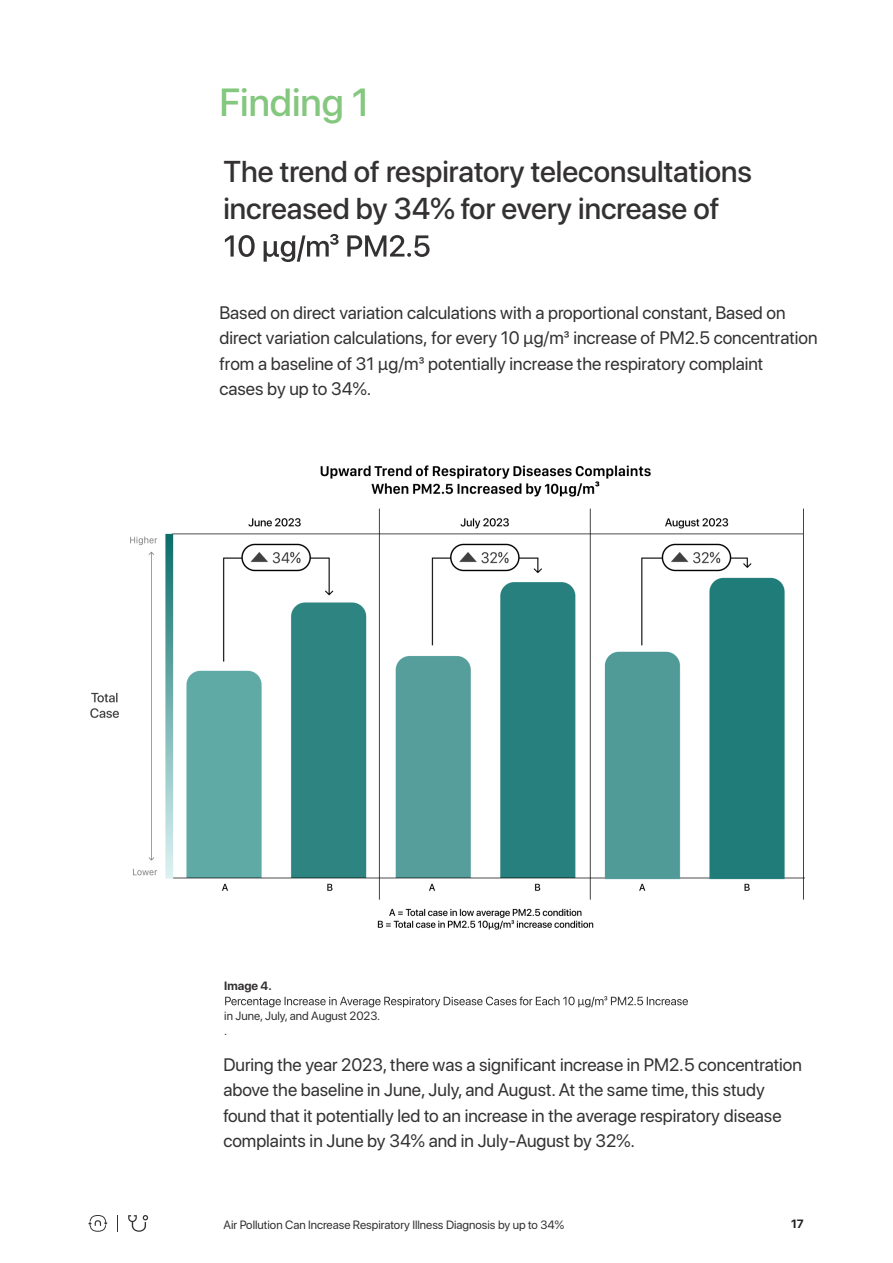
<style>
.page{position:relative;width:893px;height:1263px;background:#fff}
.page>*{position:absolute;margin:0;border:0;box-sizing:border-box;transform-origin:0 0}
.t1{font:500 39px "SF Pro Display";color:#84c77f}
.t2{font:500 30px/37.5px "SF Pro Display";color:#333132}
.t3{font:18px/25.5px "SF Pro Display";color:#333132}
.t4{font:12px/15px "SF Pro Display";color:#333132}
.t5{font:700 12px "SF Pro Display";color:#333132}
.t6{font:700 12px "SF Pro Display";color:#231f20}
</style>
<div class="page">
<svg style="left:225px;top:234px;width:205px;height:28px"></svg>
<svg style="left:225px;top:996px;width:463px;height:11px"></svg>
<svg style="left:88px;top:1215px;width:20px;height:17px"></svg>
<svg style="left:128px;top:1215px;width:20px;height:17px"></svg>
<svg style="left:117px;top:1215px;width:1px;height:17px"></svg>
<img style="left:90px;top:465px;width:715px;height:465px">
<h1 class="t1" style="left:219px;top:74px;width:152px">Finding 1</h1>
<h2 class="t2" style="left:223px;top:151px;width:530px">The trend of respiratory teleconsultations increased by 34% for every increase of</h2>
<p class="t3" style="left:219px;top:299px;width:600px">Based on direct variation calculations with a proportional constant, Based on direct variation calculations, for every 10 μg/m3 increase of PM2.5 concentration from a baseline of 31 μg/m3 potentially increase the respiratory complaint<br>cases by up to 34%.</p>
<p class="t5" style="left:224px;top:977px;width:49px">Image 4.</p>
<p class="t4" style="left:224px;top:1008px;width:157px">in June, July, and August 2023. .</p>
<p class="t3" style="left:223px;top:1051px;width:580px">During the year 2023, there was a significant increase in PM2.5 concentration above the baseline in June, July, and August. At the same time, this study found that it potentially led to an increase in the average respiratory disease complaints in June by 34% and in July-August by 32%.</p>
<p class="t4" style="left:223px;top:1217px;width:342px">Air Pollution Can Increase Respiratory Illness Diagnosis by up to 34%</p>
<p class="t6" style="left:791px;top:1215px;width:14px">17</p>
</div>
